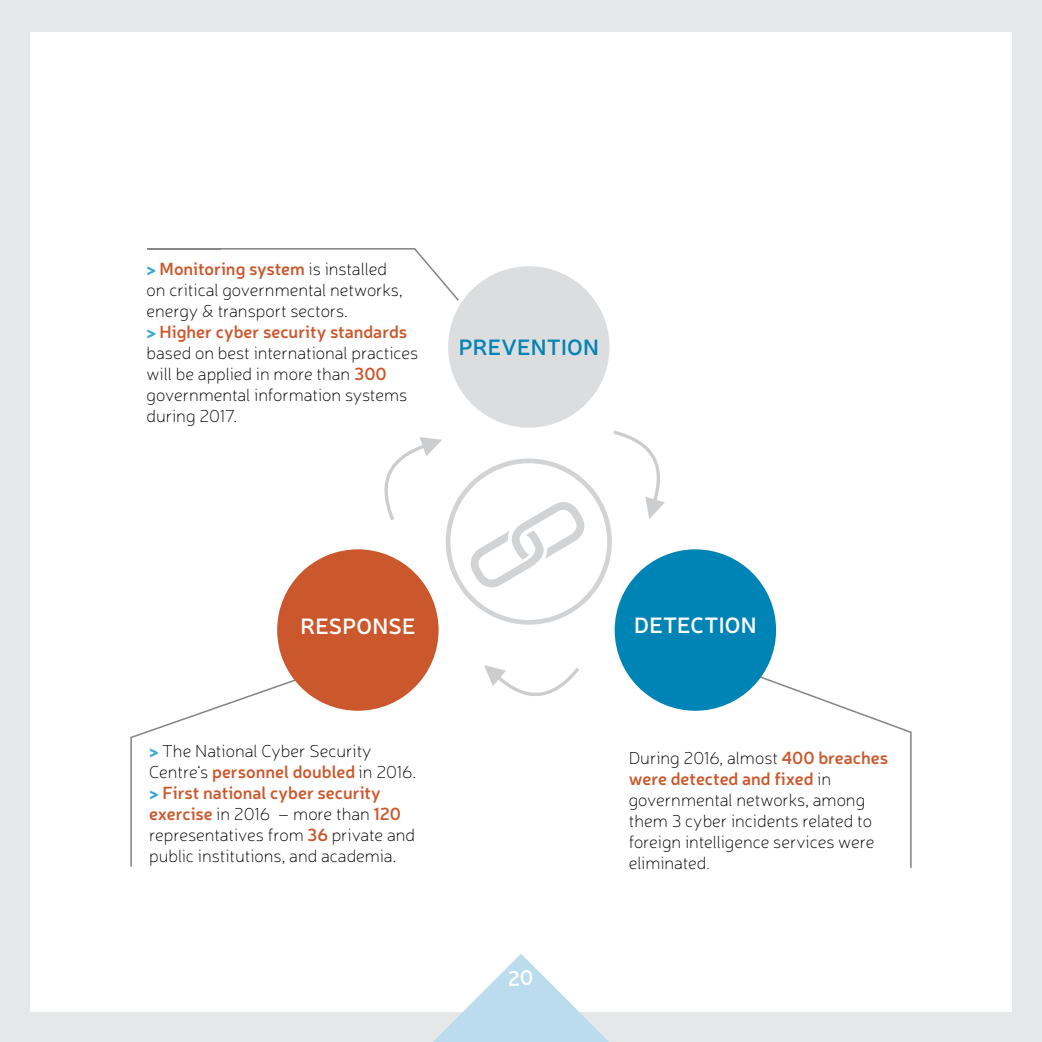
<style>
.page{position:relative;width:1042px;height:1042px;background:#fff}
.page>*{position:absolute;margin:0;border:0;box-sizing:border-box;transform-origin:0 0}
.t1{font:600 22.05px "Neris";letter-spacing:.01em;color:#fff}
.t2{font:600 22.05px "Neris";color:#0084b6}
.t3{font:100 17.5px/21px "Neris";color:#000}
.s1{font-weight:900;font-size:15.75px;color:#3baad0}
.s2{font-weight:600;color:#cb572c}
.s3{font-size:15.75px}
</style>
<div class="page">
<div style="left:0;top:0;width:30px;height:1042px;background:#e6e7e8"></div>
<div style="left:0;top:0;width:1042px;height:32px;background:#e6e7e8"></div>
<div style="left:0;top:1012px;width:1042px;height:30px;background:#e6e7e8"></div>
<div style="left:1012px;top:0;width:30px;height:1042px;background:#e6e7e8"></div>
<svg style="left:645px;top:639px;width:267px;height:229px"></svg>
<svg style="left:130px;top:646px;width:268px;height:221px"></svg>
<div style="left:615px;top:549px;width:161px;height:162px;background:#0084b6;border-radius:50%"></div>
<div style="left:277px;top:549px;width:161px;height:162px;background:#cb572c;border-radius:50%"></div>
<svg style="left:448px;top:461px;width:161px;height:161px"></svg>
<svg style="left:484px;top:665px;width:95px;height:31px"></svg>
<svg style="left:147px;top:248px;width:518px;height:362px"></svg>
<svg style="left:433px;top:954px;width:176px;height:88px"></svg>
<p class="t3" style="left:146px;top:258px;width:273px"><span class="s1">&gt;</span> <span class="s2">Monitoring system</span> is installed<br>on critical governmental networks, energy &amp; transport sectors.<br><span class="s1">&gt;</span> <span class="s2">Higher cyber security standards </span>based on best international practices will be applied in more than <span class="s2">300 </span>governmental information systems during 2017.</p>
<p class="t2" style="left:459px;top:332px;width:29px">PREVENTION</p>
<p class="t1" style="left:300px;top:611px;width:114px">RESPONSE</p>
<p class="t1" style="left:634px;top:610px;width:30px">DETECTION</p>
<p class="t3" style="left:149px;top:740px;width:268px"><span class="s1">&gt;</span> The National Cyber Security Centre‘s <span class="s2">personnel doubled</span> in 2016. <span class="s1">&gt;</span> <span class="s2">First national cyber security exercise</span> in 2016 – more than <span class="s2">120 </span>representatives from <span class="s2">36</span> private and public institutions, and academia.</p>
<p class="t3" style="left:629px;top:747px;width:261px">During 2016, almost <span class="s2">400 breaches were detected and fixed</span> in governmental networks, among them 3 cyber incidents related to foreign intelligence services were eliminated<span class="s3">.</span></p>
</div>
